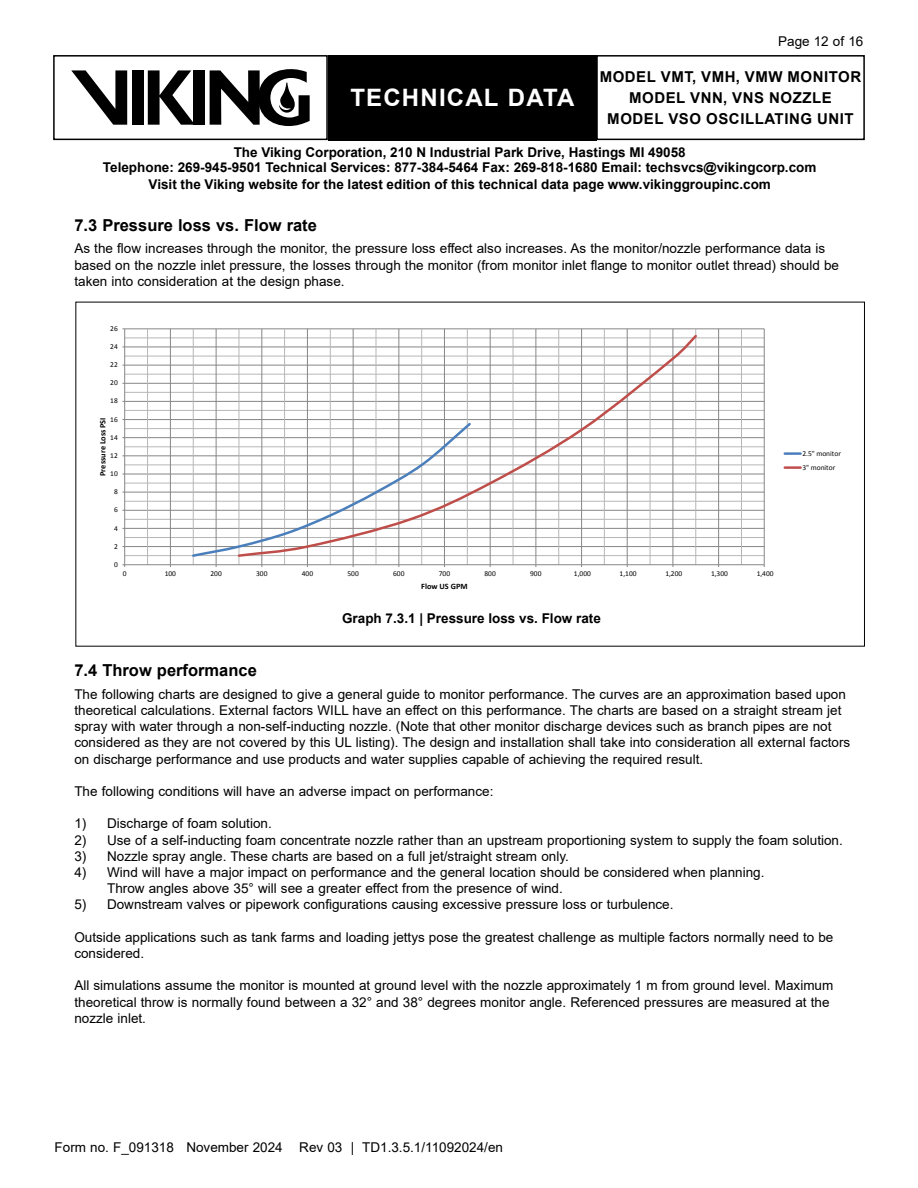
<style>
.page{position:relative;width:918px;height:1188px;background:#fff}
.page>*{position:absolute;margin:0;border:0;box-sizing:border-box;transform-origin:0 0}
.t1{font:700 24px "Arial";letter-spacing:.05em;color:#fff}
.t2{font:700 16.5px "Arial";color:#000}
.t3{font:700 15px/21px "Arial";letter-spacing:.035em;color:#000;text-align:center}
.t4{font:13.5px/16.2px "Arial";color:#000}
.t5{font:700 13.5px/15.6px "Arial";color:#000;text-align:center}
.t6{font:700 8.25px "Calibri";color:#010101}
.t7{font:7.5px/14px "Calibri";color:#010101}
</style>
<div class="page">
<div style="left:596px;top:55px;width:269px;height:85px;border:2px solid #000"></div>
<div style="left:328px;top:55px;width:268px;height:85px;background:#000"></div>
<div style="left:193px;top:70px;width:12px;height:55px;background:#000"></div>
<div style="left:132px;top:70px;width:11px;height:55px;background:#000"></div>
<svg style="left:148px;top:70px;width:45px;height:55px"></svg>
<svg style="left:71px;top:70px;width:56px;height:55px"></svg>
<svg style="left:210px;top:69px;width:100px;height:57px"></svg>
<div style="left:53px;top:55px;width:275px;height:85px;border:2px solid #000"></div>
<hr style="left:125px;top:555px;width:639px;height:1px;background:#b7b7b8">
<hr style="left:125px;top:537px;width:639px;height:1px;background:#b7b7b8">
<hr style="left:125px;top:519px;width:639px;height:1px;background:#b7b7b8">
<hr style="left:125px;top:501px;width:639px;height:1px;background:#b7b7b8">
<hr style="left:125px;top:483px;width:639px;height:1px;background:#b7b7b8">
<hr style="left:125px;top:465px;width:639px;height:1px;background:#b7b7b8">
<hr style="left:125px;top:446px;width:639px;height:1px;background:#b7b7b8">
<hr style="left:125px;top:428px;width:639px;height:1px;background:#b7b7b8">
<hr style="left:125px;top:410px;width:639px;height:1px;background:#b7b7b8">
<hr style="left:125px;top:392px;width:639px;height:1px;background:#b7b7b8">
<hr style="left:125px;top:374px;width:639px;height:1px;background:#b7b7b8">
<hr style="left:125px;top:356px;width:639px;height:1px;background:#b7b7b8">
<hr style="left:125px;top:338px;width:639px;height:1px;background:#b7b7b8">
<hr style="left:125px;top:546px;width:639px;height:1px;background:#868686">
<hr style="left:125px;top:528px;width:639px;height:1px;background:#868686">
<hr style="left:125px;top:510px;width:639px;height:1px;background:#868686">
<hr style="left:125px;top:492px;width:639px;height:1px;background:#868686">
<hr style="left:125px;top:474px;width:639px;height:1px;background:#868686">
<hr style="left:125px;top:456px;width:639px;height:1px;background:#868686">
<hr style="left:125px;top:437px;width:639px;height:1px;background:#868686">
<hr style="left:125px;top:419px;width:639px;height:1px;background:#868686">
<hr style="left:125px;top:401px;width:639px;height:1px;background:#868686">
<hr style="left:125px;top:383px;width:639px;height:1px;background:#868686">
<hr style="left:125px;top:365px;width:639px;height:1px;background:#868686">
<hr style="left:125px;top:347px;width:639px;height:1px;background:#868686">
<hr style="left:125px;top:329px;width:639px;height:1px;background:#868686">
<hr style="left:147px;top:329px;width:1px;height:236px;background:#b7b7b8">
<hr style="left:193px;top:329px;width:1px;height:236px;background:#b7b7b8">
<hr style="left:239px;top:329px;width:1px;height:236px;background:#b7b7b8">
<hr style="left:284px;top:329px;width:1px;height:236px;background:#b7b7b8">
<hr style="left:330px;top:329px;width:1px;height:236px;background:#b7b7b8">
<hr style="left:376px;top:329px;width:1px;height:236px;background:#b7b7b8">
<hr style="left:421px;top:329px;width:1px;height:236px;background:#b7b7b8">
<hr style="left:467px;top:329px;width:1px;height:236px;background:#b7b7b8">
<hr style="left:513px;top:329px;width:1px;height:236px;background:#b7b7b8">
<hr style="left:558px;top:329px;width:1px;height:236px;background:#b7b7b8">
<hr style="left:604px;top:329px;width:1px;height:236px;background:#b7b7b8">
<hr style="left:650px;top:329px;width:1px;height:236px;background:#b7b7b8">
<hr style="left:695px;top:329px;width:1px;height:236px;background:#b7b7b8">
<hr style="left:741px;top:329px;width:1px;height:236px;background:#b7b7b8">
<hr style="left:170px;top:329px;width:1px;height:236px;background:#868686">
<hr style="left:216px;top:329px;width:1px;height:236px;background:#868686">
<hr style="left:262px;top:329px;width:1px;height:236px;background:#868686">
<hr style="left:307px;top:329px;width:1px;height:236px;background:#868686">
<hr style="left:353px;top:329px;width:1px;height:236px;background:#868686">
<hr style="left:399px;top:329px;width:1px;height:236px;background:#868686">
<hr style="left:444px;top:329px;width:1px;height:236px;background:#868686">
<hr style="left:490px;top:329px;width:1px;height:236px;background:#868686">
<hr style="left:536px;top:329px;width:1px;height:236px;background:#868686">
<hr style="left:581px;top:329px;width:1px;height:236px;background:#868686">
<hr style="left:627px;top:329px;width:1px;height:236px;background:#868686">
<hr style="left:673px;top:329px;width:1px;height:236px;background:#868686">
<hr style="left:718px;top:329px;width:1px;height:236px;background:#868686">
<hr style="left:764px;top:329px;width:1px;height:236px;background:#868686">
<hr style="left:124px;top:329px;width:1px;height:236px;background:#868686">
<hr style="left:125px;top:564px;width:639px;height:1px;background:#868686">
<svg style="left:190px;top:421px;width:278px;height:138px"></svg>
<svg style="left:236px;top:333px;width:463px;height:225px"></svg>
<hr style="left:785px;top:452px;width:16px;height:3px;background:#4a7fbc">
<hr style="left:785px;top:466px;width:16px;height:3px;background:#bf4d49">
<h1 class="t1" style="left:350px;top:81px;width:226px">TECHNICAL DATA</h1>
<p class="t4" style="left:778px;top:33px;width:87px">Page 12 of 16</p>
<p class="t3" style="left:600px;top:66px;width:263px">MODEL VMT, VMH, VMW MONITOR<br>MODEL VNN, VNS NOZZLE<br>MODEL VSO OSCILLATING UNIT</p>
<p class="t5" style="left:103px;top:145px;width:715px">The Viking Corporation, 210 N Industrial Park Drive, Hastings MI 49058<br>Telephone: 269-945-9501 Technical Services: 877-384-5464 Fax: 269-818-1680 Email: techsvcs@vikingcorp.com<br>Visit the Viking website for the latest edition of this technical data page www.vikinggroupinc.com</p>
<p class="t2" style="left:74px;top:213px;width:244px">7.3 Pressure loss vs. Flow rate</p>
<p class="t4" style="left:74px;top:240px;width:766px">As the flow increases through the monitor, the pressure loss effect also increases. As the monitor/nozzle performance data is based on the nozzle inlet pressure, the losses through the monitor (from monitor inlet flange to monitor outlet thread) should be taken into consideration at the design phase.</p>
<p class="t7" style="left:110px;top:321px;width:9px">26</p>
<p class="t7" style="left:110px;top:340px;width:9px">24</p>
<p class="t7" style="left:110px;top:358px;width:9px">22</p>
<p class="t7" style="left:110px;top:376px;width:9px">20</p>
<p class="t7" style="left:110px;top:394px;width:9px">18</p>
<p class="t7" style="left:110px;top:412px;width:9px">16</p>
<p class="t6" style="left:98px;top:476px;width:60px;rotate:-90deg">Pressure Loss PSI</p>
<p class="t7" style="left:110px;top:430px;width:9px">14</p>
<p class="t7" style="left:110px;top:448px;width:9px">12</p>
<p class="t7" style="left:110px;top:467px;width:9px">10</p>
<p class="t7" style="left:114px;top:485px;width:5px">8</p>
<p class="t7" style="left:114px;top:503px;width:5px">6</p>
<p class="t7" style="left:114px;top:521px;width:5px">4</p>
<p class="t7" style="left:114px;top:539px;width:5px">2</p>
<p class="t7" style="left:114px;top:557px;width:5px">0</p>
<p class="t7" style="left:123px;top:567px;width:5px">0</p>
<p class="t7" style="left:165px;top:567px;width:13px">100</p>
<p class="t7" style="left:210px;top:567px;width:13px">200</p>
<p class="t7" style="left:256px;top:567px;width:13px">300</p>
<p class="t7" style="left:302px;top:567px;width:13px">400</p>
<p class="t7" style="left:347px;top:567px;width:13px">500</p>
<p class="t7" style="left:393px;top:567px;width:13px">600</p>
<p class="t7" style="left:439px;top:567px;width:13px">700</p>
<p class="t7" style="left:485px;top:567px;width:13px">800</p>
<p class="t7" style="left:530px;top:567px;width:13px">900</p>
<p class="t7" style="left:574px;top:567px;width:18px">1,000</p>
<p class="t7" style="left:620px;top:567px;width:18px">1,100</p>
<p class="t7" style="left:665px;top:567px;width:18px">1,200</p>
<p class="t7" style="left:711px;top:567px;width:18px">1,300</p>
<p class="t7" style="left:757px;top:567px;width:18px">1,400</p>
<p class="t6" style="left:421px;top:581px;width:48px">Flow US GPM</p>
<p class="t5" style="left:342px;top:611px;width:260px">Graph 7.3.1 | Pressure loss vs. Flow rate</p>
<p class="t7" style="left:802px;top:446px;width:40px">2.5" monitor<br>3" monitor</p>
<p class="t2" style="left:74px;top:659px;width:184px">7.4 Throw performance</p>
<p class="t4" style="left:74px;top:686px;width:777px">The following charts are designed to give a general guide to monitor performance. The curves are an approximation based upon theoretical calculations. External factors WILL have an effect on this performance. The charts are based on a straight stream jet spray with water through a non-self-inducting nozzle. (Note that other monitor discharge devices such as branch pipes are not considered as they are not covered by this UL listing). The design and installation shall take into consideration all external factors on discharge performance and use products and water supplies capable of achieving the required result.</p>
<p class="t4" style="left:74px;top:783px;width:421px">The following conditions will have an adverse impact on performance:</p>
<p class="t4" style="left:74px;top:815px;width:199px">1) Discharge of foam solution.</p>
<p class="t4" style="left:74px;top:832px;width:770px">2) Use of a self-inducting foam concentrate nozzle rather than an upstream proportioning system to supply the foam solution.</p>
<p class="t4" style="left:74px;top:848px;width:496px">3) Nozzle spray angle. These charts are based on a full jet/straight stream only.</p>
<p class="t4" style="left:107px;top:864px;width:659px;text-indent:-33px">4) Wind will have a major impact on performance and the general location should be considered when planning.<br>Throw angles above 35° will see a greater effect from the presence of wind.</p>
<p class="t4" style="left:74px;top:896px;width:601px">5) Downstream valves or pipework configurations causing excessive pressure loss or turbulence.</p>
<p class="t4" style="left:74px;top:929px;width:761px">Outside applications such as tank farms and loading jettys pose the greatest challenge as multiple factors normally need to be considered.</p>
<p class="t4" style="left:74px;top:977px;width:760px">All simulations assume the monitor is mounted at ground level with the nozzle approximately 1 m from ground level. Maximum theoretical throw is normally found between a 32° and 38° degrees monitor angle. Referenced pressures are measured at the nozzle inlet.</p>
<p class="t4" style="left:55px;top:1139px;width:450px">Form no. F_091318 November 2024 Rev 03 | TD1.3.5.1/11092024/en</p>
</div>
